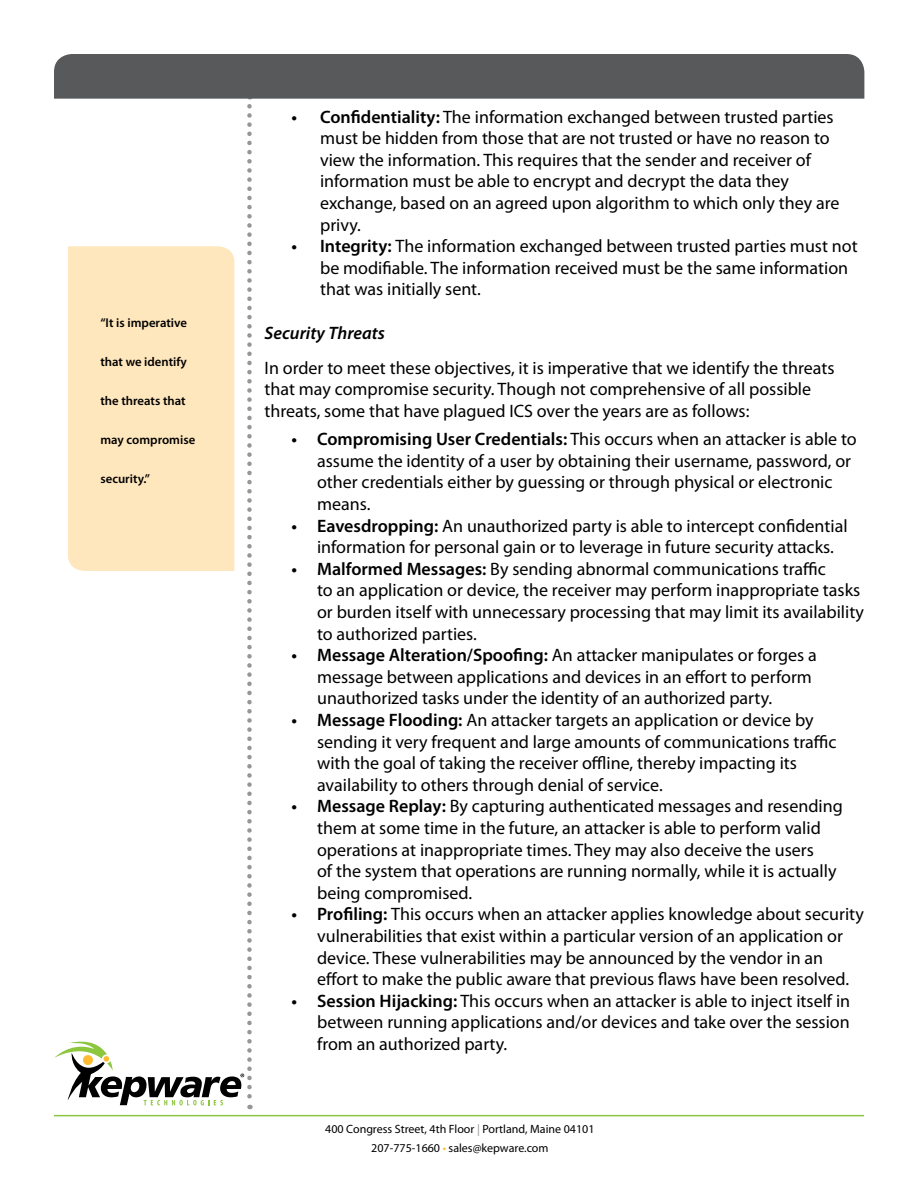
<style>
.page{position:relative;width:918px;height:1188px;background:#fff}
.page>*{position:absolute;margin:0;border:0;box-sizing:border-box;transform-origin:0 0}
.t1{font:18px/21.6px "Myriad Pro";color:#000}
.t2{font:italic 600 18px "Myriad Pro";color:#000}
.t3{font:600 12.75px "Myriad Pro";color:#000}
.t4{font:12px/19.5px "Myriad Pro";color:#000;text-align:center}
.s1{font-weight:600}
.s2{color:#959696}
.s3{color:#fdbb30}
</style>
<div class="page">
<svg style="left:54px;top:106px;width:198px;height:1003px"></svg>
<hr style="left:54px;top:1115px;width:810px;height:1px;background:#8dc63f">
<div style="left:54px;top:54px;width:810px;height:45px;background:#58595b"></div>
<div style="left:68px;top:246px;width:166px;height:325px;background:#ffe7bd"></div>
<p class="t3" style="left:100px;top:316px;width:88px">“It is imperative</p>
<p class="t3" style="left:100px;top:355px;width:88px">that we identify</p>
<p class="t3" style="left:100px;top:394px;width:87px">the threats that</p>
<p class="t3" style="left:100px;top:433px;width:96px">may compromise</p>
<p class="t3" style="left:100px;top:472px;width:51px">security.”</p>
<p class="t1" style="left:320px;top:106px;width:521px;text-indent:-28px"><span class="s1">• Confidentiality:</span> The information exchanged between trusted parties must be hidden from those that are not trusted or have no reason to view the information. This requires that the sender and receiver of information must be able to encrypt and decrypt the data they exchange, based on an agreed upon algorithm to which only they are privy.</p>
<p class="t1" style="left:320px;top:236px;width:539px;text-indent:-28px"><span class="s1">• Integrity:</span> The information exchanged between trusted parties must not be modifiable. The information received must be the same information that was initially sent.</p>
<p class="t2" style="left:265px;top:323px;width:122px">Security Threats</p>
<p class="t1" style="left:265px;top:357px;width:571px">In order to meet these objectives, it is imperative that we identify the threats that may compromise security. Though not comprehensive of all possible threats, some that have plagued ICS over the years are as follows:</p>
<p class="t1" style="left:317px;top:429px;width:541px;text-indent:-26px"><span class="s1">• Compromising User Credentials:</span> This occurs when an attacker is able to assume the identity of a user by obtaining their username, password, or other credentials either by guessing or through physical or electronic means.</p>
<p class="t1" style="left:317px;top:515px;width:532px;text-indent:-26px"><span class="s1">• Eavesdropping:</span> An unauthorized party is able to intercept confidential information for personal gain or to leverage in future security attacks.</p>
<p class="t1" style="left:317px;top:558px;width:548px;text-indent:-26px"><span class="s1">• Malformed Messages:</span> By sending abnormal communications traffic<br>to an application or device, the receiver may perform inappropriate tasks or burden itself with unnecessary processing that may limit its availability to authorized parties.</p>
<p class="t1" style="left:317px;top:645px;width:501px;text-indent:-26px"><span class="s1">• Message Alteration/Spoofing:</span> An attacker manipulates or forges a message between applications and devices in an effort to perform unauthorized tasks under the identity of an authorized party.</p>
<p class="t1" style="left:317px;top:710px;width:521px;text-indent:-26px"><span class="s1">• Message Flooding:</span> An attacker targets an application or device by sending it very frequent and large amounts of communications traffic with the goal of taking the receiver offline, thereby impacting its availability to others through denial of service.</p>
<p class="t1" style="left:317px;top:796px;width:527px;text-indent:-26px"><span class="s1">• Message Replay:</span> By capturing authenticated messages and resending them at some time in the future, an attacker is able to perform valid operations at inappropriate times. They may also deceive the users<br>of the system that operations are running normally, while it is actually being compromised.</p>
<p class="t1" style="left:317px;top:904px;width:548px;text-indent:-26px"><span class="s1">• Profiling:</span> This occurs when an attacker applies knowledge about security vulnerabilities that exist within a particular version of an application or device. These vulnerabilities may be announced by the vendor in an effort to make the public aware that previous flaws have been resolved.</p>
<p class="t1" style="left:317px;top:990px;width:535px;text-align:justify;text-indent:-26px"><span class="s1">• Session Hijacking:</span> This occurs when an attacker is able to inject itself in between running applications and/or devices and take over the session from an authorized party.</p>
<p class="t4" style="left:325px;top:1119px;width:271px">400 Congress Street, 4th Floor <span class="s2">|</span> Portland, Maine 04101<br>207-775-1660 <span class="s3">•</span> sales@kepware.com</p>
</div>
